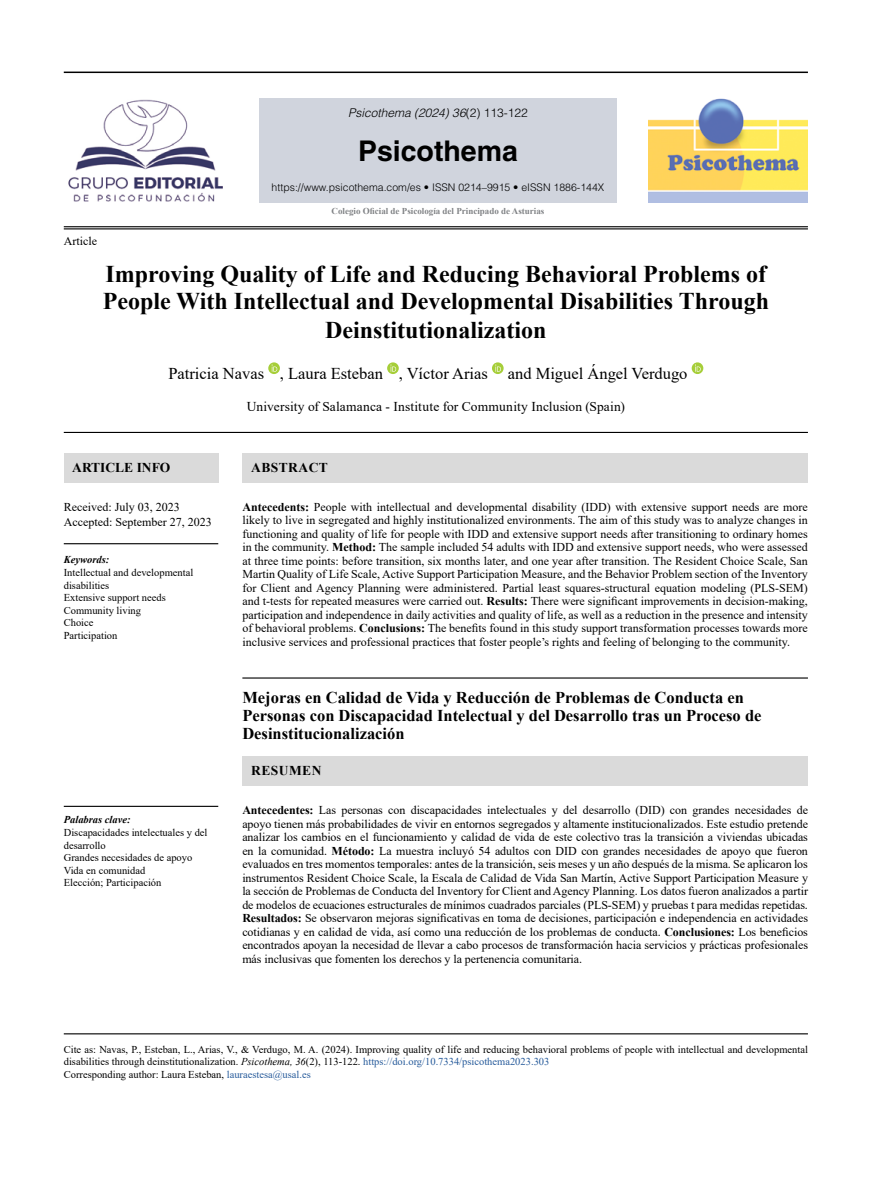
<style>
.page{position:relative;width:893px;height:1191px;background:#fff}
.page>*{position:absolute;margin:0;border:0;box-sizing:border-box;transform-origin:0 0}
.t1{font:700 28.5px "Helvetica LT Std";color:#000}
.t2{font:700 24px/27.9px "Times New Roman";color:#000;text-align:center}
.t3{font:700 16.5px/18px "Times New Roman";color:#000}
.t4{font:16.5px "Times New Roman";color:#000}
.t5{font:13.5px "Times New Roman";letter-spacing:.005em;color:#000}
.t6{font:700 13.5px "Times New Roman";letter-spacing:.035em;color:#000}
.t7{font:700 13.5px "Times New Roman";color:#000}
.t8{font:12px/13.5px "Times New Roman";color:#000;text-align:justify}
.t9{font:italic 300 12px "Helvetica LT Std";color:#000}
.t10{font:10.5px/12.6px "Times New Roman";color:#000}
.t11{font:300 10.5px "Helvetica LT Std";color:#000}
.t12{font:italic 700 10.5px "Times New Roman";color:#000}
.t13{font:700 9px "Times New Roman";color:#808285}
.s1{font-style:normal}
.s2{font-weight:700}
.s3{font-style:italic}
.s4{color:#275b9b}
</style>
<div class="page">
<hr style="left:64px;top:432px;width:744px;height:1px;background:#000">
<hr style="left:64px;top:1033px;width:744px;height:1px;background:#000">
<hr style="left:64px;top:805px;width:154px;height:2px;background:#000">
<hr style="left:242px;top:677px;width:566px;height:1px;background:#000">
<hr style="left:64px;top:543px;width:154px;height:1px;background:#000">
<div style="left:242px;top:453px;width:566px;height:29px;background:#dadada"></div>
<div style="left:64px;top:453px;width:154px;height:29px;background:#dadada"></div>
<svg style="left:268px;top:362px;width:12px;height:12px"></svg>
<svg style="left:272px;top:364px;width:5px;height:8px"></svg>
<svg style="left:387px;top:362px;width:12px;height:12px"></svg>
<svg style="left:390px;top:364px;width:6px;height:8px"></svg>
<svg style="left:492px;top:362px;width:12px;height:12px"></svg>
<svg style="left:495px;top:364px;width:6px;height:8px"></svg>
<div style="left:692px;top:362px;width:11px;height:12px;background:#a6ce39;border-radius:50%"></div>
<svg style="left:695px;top:364px;width:6px;height:8px"></svg>
<hr style="left:64px;top:226px;width:744px;height:1px;background:#000">
<hr style="left:64px;top:72px;width:744px;height:1px;background:#000">
<hr style="left:64px;top:228px;width:744px;height:1px;background:#000">
<div style="left:259px;top:98px;width:358px;height:105px;background:#d0d4dd"></div>
<img style="left:68px;top:99px;width:155px;height:103px">
<img style="left:648px;top:98px;width:160px;height:105px">
<div style="left:242px;top:756px;width:566px;height:29px;background:#dadada"></div>
<p class="t9" style="left:348px;top:105px;width:181px">Psicothema (2024) 36<span class="s1">(2) 113-122</span></p>
<h1 class="t1" style="left:358px;top:133px;width:161px">Psicothema</h1>
<p class="t11" style="left:272px;top:181px;width:334px">https://www.psicothema.com/es • ISSN 0214–9915 • eISSN 1886-144X</p>
<p class="t8" style="left:64px;top:234px;width:35px">Article</p>
<p class="t13" style="left:332px;top:205px;width:214px">Colegio Oficial de Psicología del Principado de Asturias</p>
<h2 class="t2" style="left:103px;top:259px;width:668px">Improving Quality of Life and Reducing Behavioral Problems of<br>People With Intellectual and Developmental Disabilities Through<br>Deinstitutionalization</h2>
<h3 class="t4" style="left:168px;top:361px;width:521px">Patricia Navas , Laura Esteban , Víctor Arias and Miguel Ángel Verdugo</h3>
<p class="t5" style="left:247px;top:397px;width:380px">University of Salamanca - Institute for Community Inclusion (Spain)</p>
<p class="t7" style="left:72px;top:458px;width:100px">ARTICLE INFO</p>
<p class="t8" style="left:64px;top:499px;width:149px;line-height:15px">Received: July 03, 2023<br>Accepted: September 27, 2023</p>
<p class="t12" style="left:64px;top:552px;width:47px">Keywords:</p>
<p class="t10" style="left:64px;top:566px;width:131px">Intellectual and developmental disabilities<br>Extensive support needs<br>Community living<br>Choice<br>Participation</p>
<p class="t12" style="left:64px;top:812px;width:68px">Palabras clave:</p>
<p class="t10" style="left:64px;top:825px;width:145px">Discapacidades intelectuales y del desarrollo<br>Grandes necesidades de apoyo<br>Vida en comunidad<br>Elección; Participación</p>
<p class="t6" style="left:251px;top:458px;width:78px">ABSTRACT</p>
<p class="t8" style="left:242px;top:499px;width:567px"><span class="s2">Antecedents:</span> People with intellectual and developmental disability (IDD) with extensive support needs are more likely to live in segregated and highly institutionalized environments. The aim of this study was to analyze changes in functioning and quality of life for people with IDD and extensive support needs after transitioning to ordinary homes in the community. <span class="s2">Method:</span> The sample included 54 adults with IDD and extensive support needs, who were assessed at three time points: before transition, six months later, and one year after transition. The Resident Choice Scale, San Martin Quality of Life Scale, Active Support Participation Measure, and the Behavior Problem section of the Inventory for Client and Agency Planning were administered. Partial least squares-structural equation modeling (PLS-SEM) and t-tests for repeated measures were carried out. <span class="s2">Results:</span> There were significant improvements in decision-making, participation and independence in daily activities and quality of life, as well as a reduction in the presence and intensity of behavioral problems. <span class="s2">Conclusions:</span> The benefits found in this study support transformation processes towards more inclusive services and professional practices that foster people’s rights and feeling of belonging to the community.</p>
<h3 class="t3" style="left:242px;top:687px;width:521px">Mejoras en Calidad de Vida y Reducción de Problemas de Conducta en<br>Personas con Discapacidad Intelectual y del Desarrollo tras un Proceso de<br>Desinstitucionalización</h3>
<p class="t6" style="left:251px;top:761px;width:72px">RESUMEN</p>
<p class="t8" style="left:242px;top:803px;width:567px"><span class="s2">Antecedentes:</span> Las personas con discapacidades intelectuales y del desarrollo (DID) con grandes necesidades de apoyo tienen más probabilidades de vivir en entornos segregados y altamente institucionalizados. Este estudio pretende analizar los cambios en el funcionamiento y calidad de vida de este colectivo tras la transición a viviendas ubicadas en la comunidad. <span class="s2">Método:</span> La muestra incluyó 54 adultos con DID con grandes necesidades de apoyo que fueron evaluados en tres momentos temporales: antes de la transición, seis meses y un año después de la misma. Se aplicaron los instrumentos Resident Choice Scale, la Escala de Calidad de Vida San Martín, Active Support Participation Measure y la sección de Problemas de Conducta del Inventory for Client and Agency Planning. Los datos fueron analizados a partir de modelos de ecuaciones estructurales de mínimos cuadrados parciales (PLS-SEM) y pruebas t para medidas repetidas.<br><span class="s2">Resultados:</span> Se observaron mejoras significativas en toma de decisiones, participación e independencia en actividades cotidianas y en calidad de vida, así como una reducción de los problemas de conducta. <span class="s2">Conclusiones:</span> Los beneficios encontrados apoyan la necesidad de llevar a cabo procesos de transformación hacia servicios y prácticas profesionales más inclusivas que fomenten los derechos y la pertenencia comunitaria.</p>
<p class="t10" style="left:64px;top:1042px;width:746px">Cite as: Navas, P., Esteban, L., Arias, V., &amp; Verdugo, M. A. (2024). Improving quality of life and reducing behavioral problems of people with intellectual and developmental disabilities through deinstitutionalization. <span class="s3">Psicothema, 36</span>(2), 113-122. <span class="s4">https://doi.org/10.7334/psicothema2023.303<br></span>Corresponding author: Laura Esteban, <span class="s4">lauraestesa@usal.es</span></p>
</div>
